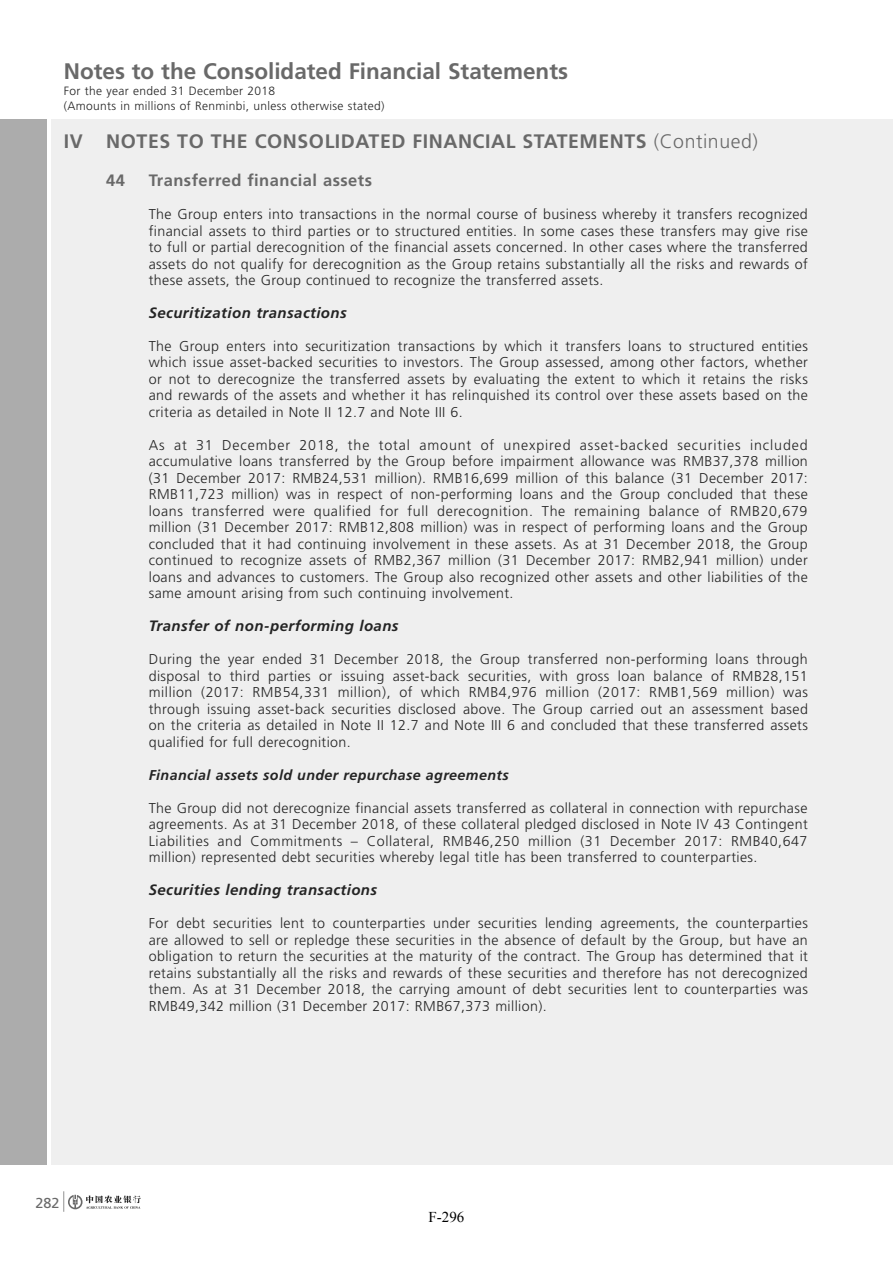
<style>
.page{position:relative;width:893px;height:1263px;background:#fff}
.page>*{position:absolute;margin:0;border:0;box-sizing:border-box;transform-origin:0 0}
.t1{font:700 22.5px "Frutiger LT Std";color:#696969}
.t2{font:700 19.5px "Frutiger LT Std";letter-spacing:.03em;color:#696969}
.t3{font:700 16.5px "Frutiger LT Std";letter-spacing:.03em;color:#696969}
.t4{font:italic 700 15px "Frutiger LT Std";letter-spacing:.03em;color:#242424}
.t5{font:15px "Times New Roman";color:#000}
.t6{font:14.4px "Frutiger LT Std";color:#696969}
.t7{font:300 14.25px/16.5px "Frutiger LT Std";letter-spacing:.03em;color:#242424;text-align:justify}
.t8{font:italic 700 14.25px "Frutiger LT Std";letter-spacing:.03em;color:#242424}
.t9{font:300 12px/15px "Frutiger LT Std";letter-spacing:.03em;color:#242424}
.s1{font-weight:300}
</style>
<div class="page">
<svg style="left:63px;top:1191px;width:78px;height:21px"></svg>
<div style="left:51px;top:119px;width:842px;height:1046px;background:#efefef"></div>
<div style="left:0;top:119px;width:46px;height:1046px;background:#acacac"></div>
<h1 class="t1" style="left:64px;top:61px;width:506px">Notes to the Consolidated Financial Statements</h1>
<p class="t9" style="left:64px;top:84px;width:322px">For the year ended 31 December 2018<br>(Amounts in millions of Renminbi, unless otherwise stated)</p>
<h2 class="t2" style="left:64px;top:133px;width:695px">IV NOTES TO THE CONSOLIDATED FINANCIAL STATEMENTS <span class="s1">(Continued)</span></h2>
<p class="t3" style="left:106px;top:173px;width:20px">44</p>
<p class="t3" style="left:149px;top:173px;width:225px">Transferred financial assets</p>
<p class="t7" style="left:149px;top:207px;width:661px">The Group enters into transactions in the normal course of business whereby it transfers recognized financial assets to third parties or to structured entities. In some cases these transfers may give rise to full or partial derecognition of the financial assets concerned. In other cases where the transferred assets do not qualify for derecognition as the Group retains substantially all the risks and rewards of these assets, the Group continued to recognize the transferred assets.</p>
<p class="t4" style="left:149px;top:306px;width:199px">Securitization transactions</p>
<p class="t7" style="left:149px;top:338px;width:661px">The Group enters into securitization transactions by which it transfers loans to structured entities which issue asset-backed securities to investors. The Group assessed, among other factors, whether or not to derecognize the transferred assets by evaluating the extent to which it retains the risks and rewards of the assets and whether it has relinquished its control over these assets based on the criteria as detailed in Note II 12.7 and Note III 6.</p>
<p class="t7" style="left:149px;top:437px;width:661px">As at 31 December 2018, the total amount of unexpired asset-backed securities included accumulative loans transferred by the Group before impairment allowance was RMB37,378 million (31 December 2017: RMB24,531 million). RMB16,699 million of this balance (31 December 2017:<br>RMB11,723 million) was in respect of non-performing loans and the Group concluded that these loans transferred were qualified for full derecognition. The remaining balance of RMB20,679 million (31 December 2017: RMB12,808 million) was in respect of performing loans and the Group concluded that it had continuing involvement in these assets. As at 31 December 2018, the Group continued to recognize assets of RMB2,367 million (31 December 2017: RMB2,941 million) under loans and advances to customers. The Group also recognized other assets and other liabilities of the same amount arising from such continuing involvement.</p>
<p class="t4" style="left:149px;top:620px;width:251px">Transfer of non-performing loans</p>
<p class="t7" style="left:149px;top:652px;width:661px">During the year ended 31 December 2018, the Group transferred non-performing loans through disposal to third parties or issuing asset-back securities, with gross loan balance of RMB28,151 million (2017: RMB54,331 million), of which RMB4,976 million (2017: RMB1,569 million) was through issuing asset-back securities disclosed above. The Group carried out an assessment based on the criteria as detailed in Note II 12.7 and Note III 6 and concluded that these transferred assets qualified for full derecognition.</p>
<p class="t8" style="left:149px;top:769px;width:361px">Financial assets sold under repurchase agreements</p>
<p class="t7" style="left:149px;top:800px;width:660px">The Group did not derecognize financial assets transferred as collateral in connection with repurchase agreements. As at 31 December 2018, of these collateral pledged disclosed in Note IV 43 Contingent Liabilities and Commitments – Collateral, RMB46,250 million (31 December 2017: RMB40,647 million) represented debt securities whereby legal title has been transferred to counterparties.</p>
<p class="t4" style="left:149px;top:884px;width:230px">Securities lending transactions</p>
<p class="t7" style="left:149px;top:916px;width:661px">For debt securities lent to counterparties under securities lending agreements, the counterparties are allowed to sell or repledge these securities in the absence of default by the Group, but have an obligation to return the securities at the maturity of the contract. The Group has determined that it retains substantially all the risks and rewards of these securities and therefore has not derecognized them. As at 31 December 2018, the carrying amount of debt securities lent to counterparties was RMB49,342 million (31 December 2017: RMB67,373 million).</p>
<p class="t6" style="left:35px;top:1194px;width:26px">282</p>
<p class="t5" style="left:428px;top:1207px;width:37px">F-296</p>
</div>
